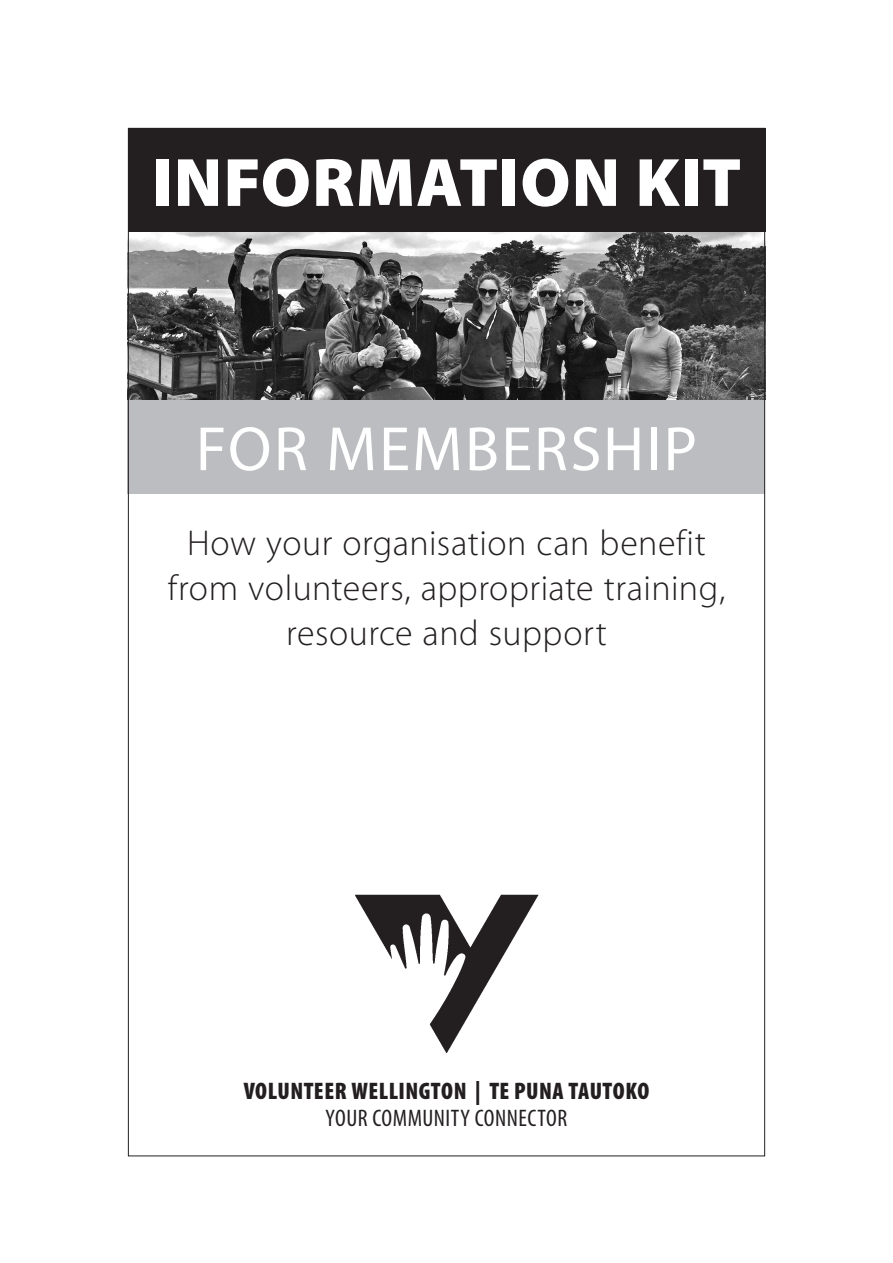
<style>
.page{position:relative;width:893px;height:1263px;background:#fff}
.page>*{position:absolute;margin:0;border:0;box-sizing:border-box;transform-origin:0 0}
.TP_head_1{font:900 69px "Myriad Pro";letter-spacing:.015em;color:#fff}
.TP_head_2{font:63px "Myriad Pro";letter-spacing:.035em;color:#fff}
.TP_text{font:300 36px/45px "Myriad Pro";letter-spacing:.015em;color:#231f20;text-align:center}
.head_C{font:900 condensed 24px "Myriad Pro";letter-spacing:.02em;color:#231f20}
.head_C-2{font:condensed 24px "Myriad Pro";letter-spacing:.02em;color:#231f20}
</style>
<div class="page">
<img style="left:355px;top:895px;width:183px;height:158px">
<div style="left:128px;top:128px;width:637px;height:104px;background:#231f20"></div>
<div style="left:128px;top:400px;width:637px;height:93px;background:#bcbdc0"></div>
<img style="left:130px;top:232px;width:633px;height:168px">
<p class="TP_head_1" style="left:152px;top:137px;width:591px">INFORMATION KIT</p>
<p class="TP_head_2" style="left:196px;top:410px;width:503px">FOR MEMBERSHIP</p>
<p class="TP_text" style="left:168px;top:520px;width:559px">How your organisation can benefit from volunteers, appropriate training, resource and support</p>
<p class="head_C" style="left:244px;top:1076px;width:407px">VOLUNTEER WELLINGTON | TE PUNA TAUTOKO</p>
<p class="head_C-2" style="left:326px;top:1104px;width:243px">YOUR COMMUNITY CONNECTOR</p>
</div>
